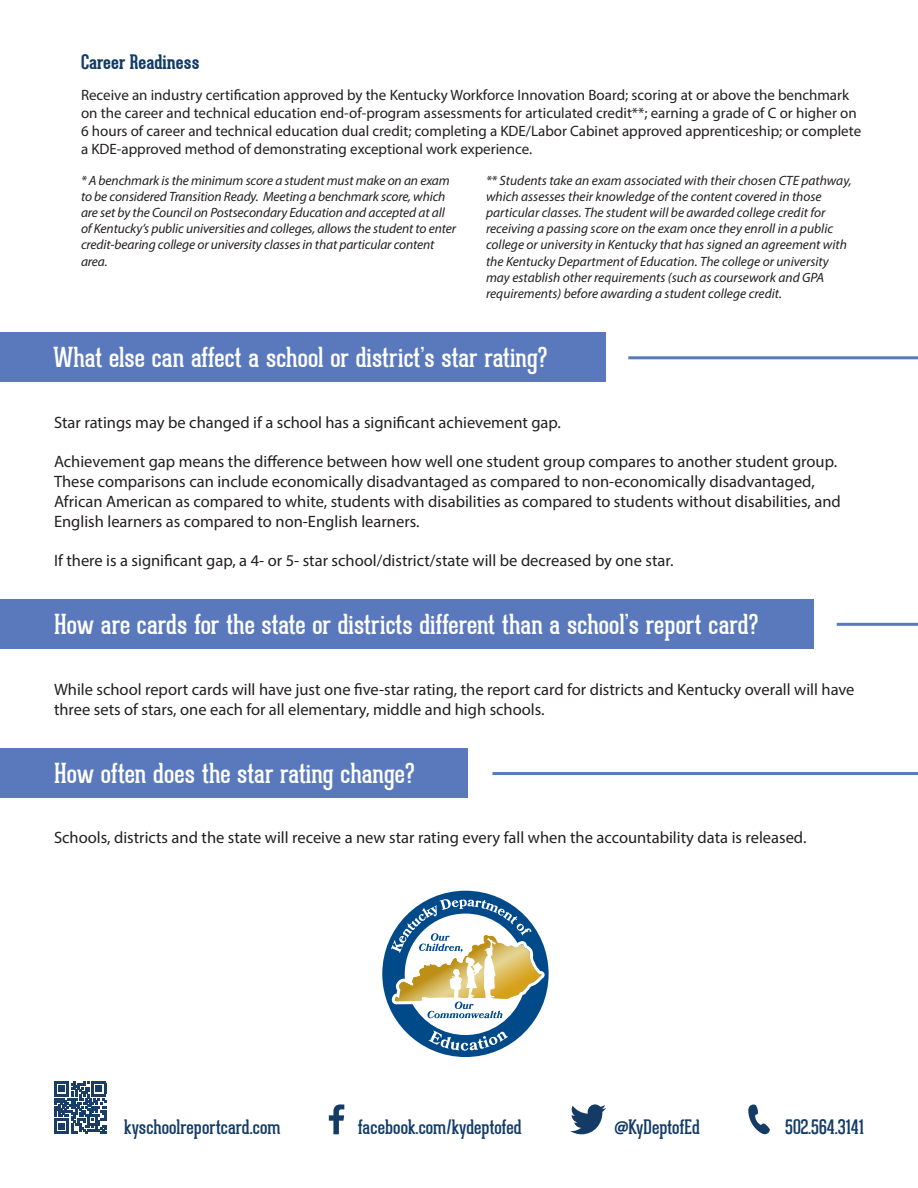
<style>
.page{position:relative;width:918px;height:1188px;background:#fff}
.page>*{position:absolute;margin:0;border:0;box-sizing:border-box;transform-origin:0 0}
.t1{font:27px "Geared Slab";color:#fff}
.t2{font:19.5px "Geared Slab";color:#133b66}
.t3{font:700 19.5px "Geared Slab";color:#133b66}
.P1{font:16.5px/19.8px "Myriad Pro";color:#231f20}
.P2{font:15px/18px "Myriad Pro";color:#231f20}
.P3{font:italic 13.5px/16.2px "Myriad Pro";color:#231f20}
</style>
<div class="page">
<div style="left:0;top:332px;width:605px;height:50px;background:#5a79bc"></div>
<div style="left:0;top:599px;width:813px;height:50px;background:#5a79bc"></div>
<hr style="left:628px;top:356px;width:290px;height:3px;background:#5a79bc">
<hr style="left:837px;top:623px;width:81px;height:3px;background:#5a79bc">
<svg style="left:570px;top:1104px;width:36px;height:30px"></svg>
<svg style="left:329px;top:1104px;width:15px;height:30px"></svg>
<svg style="left:748px;top:1104px;width:22px;height:31px"></svg>
<svg style="left:54px;top:1082px;width:52px;height:51px"></svg>
<div style="left:0;top:748px;width:468px;height:50px;background:#5a79bc"></div>
<hr style="left:492px;top:772px;width:426px;height:3px;background:#5a79bc">
<svg style="left:382px;top:891px;width:167px;height:166px"></svg>
<h4 class="t3" style="left:81px;top:49px;width:120px">Career Readiness</h4>
<p class="P2" style="left:81px;top:86px;width:782px">Receive an industry certification approved by the Kentucky Workforce Innovation Board; scoring at or above the benchmark on the career and technical education end-of-program assessments for articulated credit**; earning a grade of C or higher on 6 hours of career and technical education dual credit; completing a KDE/Labor Cabinet approved apprenticeship; or complete a KDE-approved method of demonstrating exceptional work experience.</p>
<p class="P3" style="left:81px;top:172px;width:377px">* A benchmark is the minimum score a student must make on an exam to be considered Transition Ready. Meeting a benchmark score, which are set by the Council on Postsecondary Education and accepted at all of Kentucky’s public universities and colleges, allows the student to enter credit-bearing college or university classes in that particular content area.</p>
<p class="P3" style="left:486px;top:172px;width:367px">** Students take an exam associated with their chosen CTE pathway, which assesses their knowledge of the content covered in those particular classes. The student will be awarded college credit for receiving a passing score on the exam once they enroll in a public college or university in Kentucky that has signed an agreement with the Kentucky Department of Education. The college or university may establish other requirements (such as coursework and GPA requirements) before awarding a student college credit.</p>
<p class="t1" style="left:53px;top:341px;width:496px">What else can affect a school or district’s star rating?</p>
<p class="P1" style="left:54px;top:412px;width:508px">Star ratings may be changed if a school has a significant achievement gap.</p>
<p class="P1" style="left:54px;top:451px;width:788px">Achievement gap means the difference between how well one student group compares to another student group.<br>These comparisons can include economically disadvantaged as compared to non-economically disadvantaged, African American as compared to white, students with disabilities as compared to students without disabilities, and English learners as compared to non-English learners.</p>
<p class="P1" style="left:54px;top:550px;width:621px">If there is a significant gap, a 4- or 5- star school/district/state will be decreased by one star.</p>
<p class="t1" style="left:54px;top:608px;width:706px">How are cards for the state or districts different than a school’s report card?</p>
<p class="P1" style="left:54px;top:679px;width:802px">While school report cards will have just one five-star rating, the report card for districts and Kentucky overall will have three sets of stars, one each for all elementary, middle and high schools.</p>
<p class="t1" style="left:54px;top:757px;width:362px">How often does the star rating change?</p>
<p class="P1" style="left:54px;top:828px;width:754px">Schools, districts and the state will receive a new star rating every fall when the accountability data is released.</p>
<h4 class="t2" style="left:124px;top:1115px;width:158px">kyschoolreportcard.com</h4>
<h4 class="t2" style="left:358px;top:1115px;width:165px">facebook.com/kydeptofed</h4>
<h4 class="t2" style="left:614px;top:1115px;width:87px">@KyDeptofEd</h4>
<h4 class="t2" style="left:785px;top:1115px;width:80px">502.564.3141</h4>
</div>
